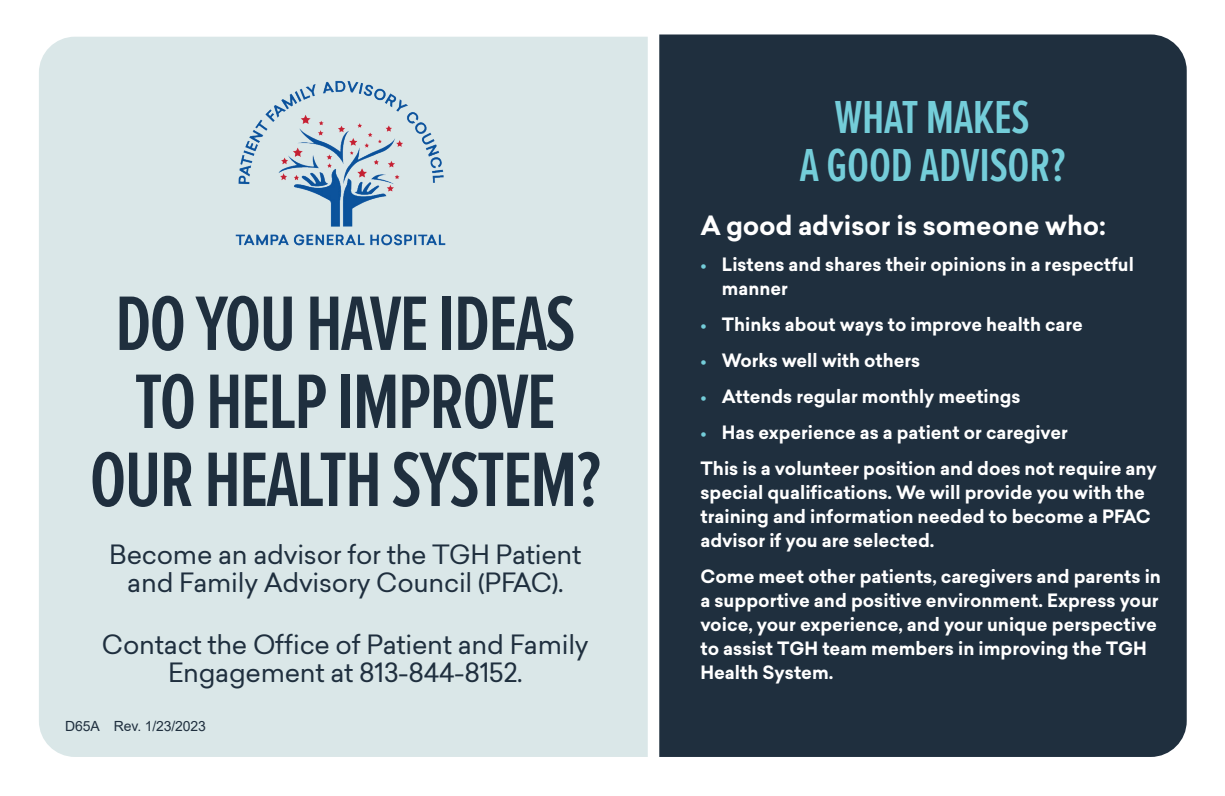
<style>
.page{position:relative;width:1225px;height:796px;background:#fff}
.page>*{position:absolute;margin:0;border:0;box-sizing:border-box;transform-origin:0 0}
.t1{font:600 80px/78px "Proxima Nova Ex Cn";letter-spacing:-.025em;color:#1f2f3e;text-align:center}
.t2{font:600 48px/48px "Proxima Nova Ex Cn";letter-spacing:-.005em;color:#74cdd9;text-align:center}
.t3{font:26px/28px "Sailec";letter-spacing:-.01em;color:#1f2f3e;text-align:center}
.t4{font:700 26px "Sailec";color:#fff}
.t5{font:700 18px/24px "Sailec";color:#fff}
.t6{font:14px "Arial";letter-spacing:-.01em;color:#1f2f3e}
.s1{color:#74cdd9}
</style>
<div class="page">
<div style="left:39px;top:37px;width:608px;height:720px;background:#dae7e8"></div>
<div style="left:659px;top:34px;width:527px;height:723px;background:#1f2f3e"></div>
<hr style="left:205px;top:453px;width:288px;height:4px;background:#dae7e8">
<img style="left:219px;top:42px;width:243px;height:242px">
<h1 class="t1" style="left:90px;top:282px;width:512px">DO YOU HAVE IDEAS<br>TO HELP IMPROVE<br>OUR HEALTH SYSTEM?</h1>
<h3 class="t3" style="left:109px;top:540px;width:473px">Become an advisor for the TGH Patient and Family Advisory Council (PFAC).</h3>
<h3 class="t3" style="left:102px;top:630px;width:488px">Contact the Office of Patient and Family<br>Engagement at 813-844-8152.</h3>
<p class="t6" style="left:65px;top:717px;width:142px">D65A Rev. 1/23/2023</p>
<h2 class="t2" style="left:799px;top:91px;width:267px">WHAT MAKES<br>A GOOD ADVISOR?</h2>
<h3 class="t4" style="left:700px;top:206px;width:407px">A good advisor is someone who:</h3>
<p class="t5" style="left:721px;top:252px;width:413px;text-indent:-21px"><span class="s1">•</span> Listens and shares their opinions in a respectful manner</p>
<p class="t5" style="left:700px;top:312px;width:384px"><span class="s1">•</span> Thinks about ways to improve health care</p>
<p class="t5" style="left:700px;top:348px;width:221px"><span class="s1">•</span> Works well with others</p>
<p class="t5" style="left:700px;top:384px;width:321px"><span class="s1">•</span> Attends regular monthly meetings</p>
<p class="t5" style="left:700px;top:414px;width:458px;line-height:36px"><span class="s1">•</span> Has experience as a patient or caregiver<br>This is a volunteer position and does not require any</p>
<p class="t5" style="left:700px;top:480px;width:451px">special qualifications. We will provide you with the training and information needed to become a PFAC advisor if you are selected.</p>
<p class="t5" style="left:700px;top:564px;width:462px">Come meet other patients, caregivers and parents in a supportive and positive environment. Express your voice, your experience, and your unique perspective to assist TGH team members in improving the TGH Health System.</p>
</div>
